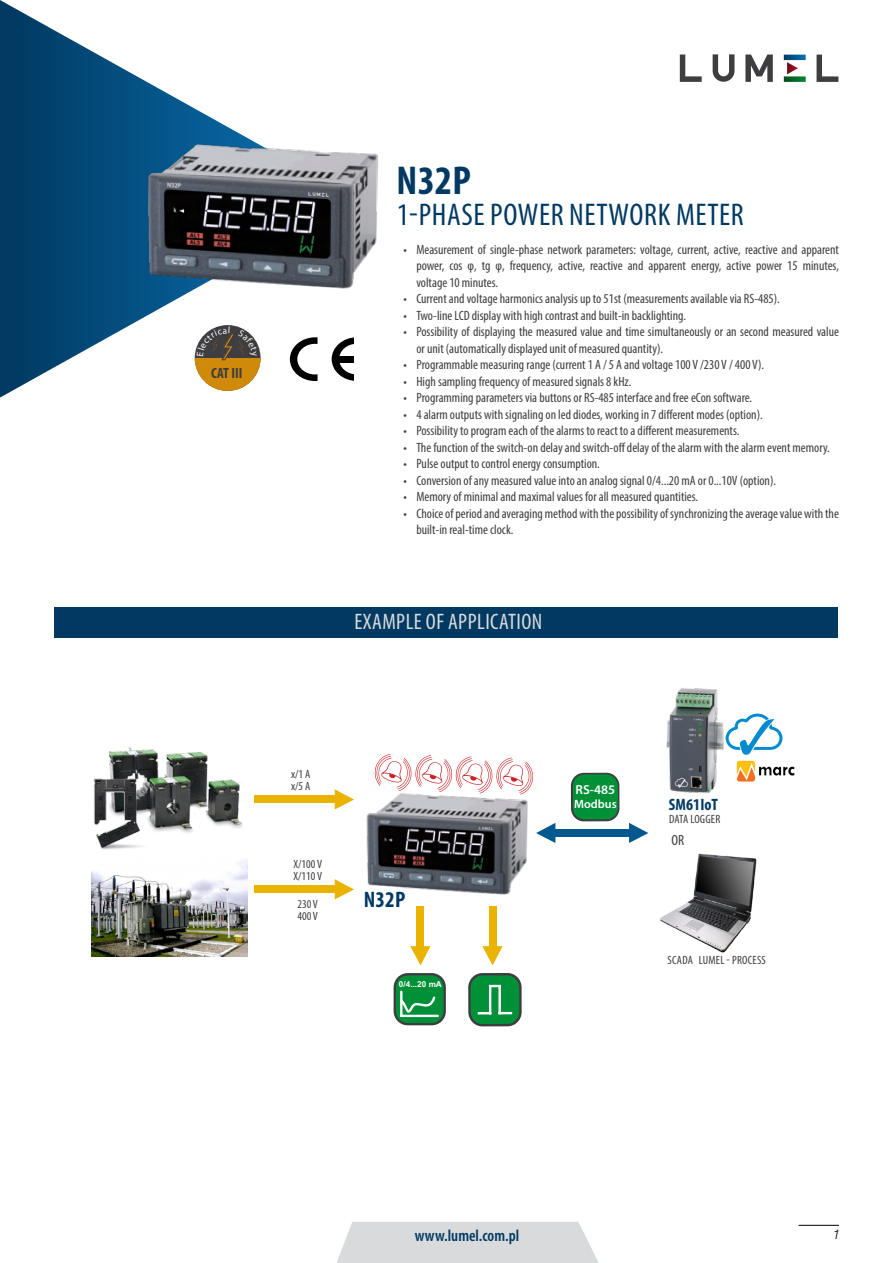
<style>
.page{position:relative;width:893px;height:1263px;background:#fff}
.page>*{position:absolute;margin:0;border:0;box-sizing:border-box;transform-origin:0 0}
.t1{font:700 condensed 40.5px "Myriad Pro";color:#003a62}
.t2{font:condensed 31.5px "Myriad Pro";letter-spacing:.02em;color:#003a62}
.t3{font:condensed 22.5px "Myriad Pro";letter-spacing:.02em;color:#d9dadb}
.t4{font:700 condensed 22.5px "Myriad Pro";color:#003a62}
.t5{font:600 condensed 16.5px "Myriad Pro";color:#003a62}
.t6{font:700 condensed 16.5px "Myriad Pro";letter-spacing:.01em;color:#003a62}
.t7{font:16.5px "SAP Dings Normal";color:#d08a09;scale:.96 1}
.t8{font:700 condensed 14.85px "Myriad Pro";color:#3e3d40}
.t9{font:condensed 14.85px "Myriad Pro";color:#3e3d40}
.t10{font:condensed 13.5px/16.5px "Myriad Pro";color:#3e3d40}
.t11{font:italic 300 13.5px "PL Switzerland";color:#000}
.t12{font:600 13.05px "Myriad Pro";color:#fff}
.t13{font:condensed 12px/12px "Myriad Pro";letter-spacing:.02em;color:#3e3d40}
.t14{font:600 12px "Myriad Pro";color:#fff}
.t15{font:700 8.25px "Arial";color:#fff}
.s1{font-size:32.25px}
</style>
<div class="page">
<svg style="left:337px;top:1222px;width:262px;height:41px"></svg>
<hr style="left:799px;top:1225px;width:40px;height:1px;background:#000">
<svg style="left:0;top:0;width:332px;height:398px"></svg>
<svg style="left:745px;top:55px;width:28px;height:27px"></svg>
<svg style="left:680px;top:55px;width:22px;height:27px"></svg>
<svg style="left:816px;top:55px;width:22px;height:27px"></svg>
<svg style="left:784px;top:76px;width:22px;height:6px"></svg>
<svg style="left:713px;top:54px;width:21px;height:28px"></svg>
<svg style="left:784px;top:55px;width:22px;height:5px"></svg>
<svg style="left:787px;top:62px;width:11px;height:12px"></svg>
<svg style="left:332px;top:337px;width:22px;height:44px"></svg>
<div style="left:337px;top:356px;width:17px;height:6px;background:#000"></div>
<svg style="left:290px;top:337px;width:28px;height:44px"></svg>
<div style="left:54px;top:607px;width:784px;height:30px;background:#003a62"></div>
<img style="left:145px;top:135px;width:233px;height:165px">
<svg style="left:335px;top:789px;width:19px;height:20px"></svg>
<div style="left:254px;top:795px;width:87px;height:8px;background:#e9b300"></div>
<img style="left:366px;top:794px;width:162px;height:101px">
<svg style="left:629px;top:823px;width:19px;height:20px"></svg>
<div style="left:548px;top:829px;width:88px;height:8px;background:#03588e"></div>
<svg style="left:536px;top:823px;width:19px;height:20px"></svg>
<svg style="left:393px;top:973px;width:53px;height:53px"></svg>
<div style="left:571px;top:773px;width:48px;height:48px;border:2px solid #3e3d40;border-radius:12px"></div>
<div style="left:573px;top:774px;width:45px;height:45px;background:#009037;border-radius:12px"></div>
<svg style="left:482px;top:946px;width:21px;height:19px"></svg>
<div style="left:489px;top:906px;width:7px;height:47px;background:#e9b300"></div>
<div style="left:469px;top:974px;width:51px;height:51px;background:#009037;border-radius:13px"></div>
<div style="left:468px;top:973px;width:54px;height:53px;border:2px solid #3e3d40;border-radius:13px"></div>
<hr style="left:489px;top:985px;width:2px;height:29px;background:#fff">
<svg style="left:478px;top:1012px;width:11px;height:2px"></svg>
<hr style="left:498px;top:985px;width:3px;height:29px;background:#fff">
<svg style="left:501px;top:1012px;width:11px;height:2px"></svg>
<svg style="left:491px;top:985px;width:7px;height:2px"></svg>
<img style="left:666px;top:688px;width:57px;height:106px">
<svg style="left:726px;top:713px;width:56px;height:42px"></svg>
<img style="left:736px;top:760px;width:59px;height:22px">
<img style="left:93px;top:746px;width:150px;height:104px">
<img style="left:92px;top:860px;width:156px;height:96px">
<svg style="left:335px;top:879px;width:19px;height:20px"></svg>
<div style="left:254px;top:885px;width:87px;height:8px;background:#e9b300"></div>
<svg style="left:410px;top:946px;width:20px;height:19px"></svg>
<div style="left:417px;top:906px;width:7px;height:47px;background:#e9b300"></div>
<img style="left:660px;top:853px;width:97px;height:100px">
<svg style="left:375px;top:754px;width:158px;height:40px"></svg>
<svg style="left:195px;top:327px;width:66px;height:64px"></svg>
<p class="t7" style="left:211px;top:337px;width:30px">V<span class="s1">V</span></p>
<p class="t8" style="left:211px;top:363px;width:33px">CAT III</p>
<h1 class="t1" style="left:396px;top:155px;width:76px">N32P</h1>
<h2 class="t2" style="left:397px;top:196px;width:348px">1-phase power network meter</h2>
<p class="t10" style="left:416px;top:241px;width:424px;text-align:justify;text-indent:-13px">• Measurement of single-phase network parameters: voltage, current, active, reactive and apparent power, cos φ, tg φ, frequency, active, reactive and apparent energy, active power 15 minutes, voltage 10 minutes.</p>
<p class="t10" style="left:404px;top:291px;width:378px">• Current and voltage harmonics analysis up to 51st (measurements available via RS-485).</p>
<p class="t10" style="left:404px;top:307px;width:284px">• Two-line LCD display with high contrast and built-in backlighting.</p>
<p class="t10" style="left:416px;top:324px;width:424px;text-indent:-13px">• Possibility of displaying the measured value and time simultaneously or an second measured value or unit (automatically displayed unit of measured quantity).</p>
<p class="t10" style="left:404px;top:357px;width:362px">• Programmable measuring range (current 1 A / 5 A and voltage 100 V /230 V / 400 V).</p>
<p class="t10" style="left:404px;top:373px;width:229px">• High sampling frequency of measured signals 8 kHz.</p>
<p class="t10" style="left:404px;top:390px;width:350px">• Programming parameters via buttons or RS-485 interface and free eCon software.</p>
<p class="t10" style="left:404px;top:406px;width:361px">• 4 alarm outputs with signaling on led diodes, working in 7 different modes (option).</p>
<p class="t10" style="left:404px;top:423px;width:337px">• Possibility to program each of the alarms to react to a different measurements.</p>
<p class="t10" style="left:404px;top:439px;width:428px">• The function of the switch-on delay and switch-off delay of the alarm with the alarm event memory.</p>
<p class="t10" style="left:404px;top:456px;width:198px">• Pulse output to control energy consumption.</p>
<p class="t10" style="left:404px;top:472px;width:374px">• Conversion of any measured value into an analog signal 0/4...20 mA or 0...10V (option).</p>
<p class="t10" style="left:404px;top:489px;width:296px">• Memory of minimal and maximal values for all measured quantities.</p>
<p class="t10" style="left:416px;top:505px;width:424px;text-indent:-13px">• Choice of period and averaging method with the possibility of synchronizing the average value with the built-in real-time clock.</p>
<h3 class="t3" style="left:354px;top:608px;width:190px">Example of application</h3>
<p class="t13" style="left:291px;top:767px;width:20px">x/1 A x/5 A</p>
<p class="t13" style="left:293px;top:858px;width:30px">x/100 V x/110 V</p>
<p class="t13" style="left:297px;top:898px;width:22px">230 V<br>400 V</p>
<h3 class="t4" style="left:364px;top:885px;width:43px">N32P</h3>
<p class="t15" style="left:399px;top:979px;width:44px">0/4...20 mA</p>
<p class="t12" style="left:576px;top:781px;width:41px">RS-485</p>
<p class="t14" style="left:574px;top:796px;width:44px">Modbus</p>
<p class="t6" style="left:669px;top:794px;width:51px">SM61IoT</p>
<p class="t13" style="left:669px;top:813px;width:53px">data logger</p>
<p class="t9" style="left:671px;top:831px;width:14px">or</p>
<p class="t13" style="left:667px;top:954px;width:100px">scada lumel - process</p>
<p class="t5" style="left:415px;top:1225px;width:106px">www.lumel.com.pl</p>
<p class="t11" style="left:831px;top:1226px;width:9px">1</p>
</div>
